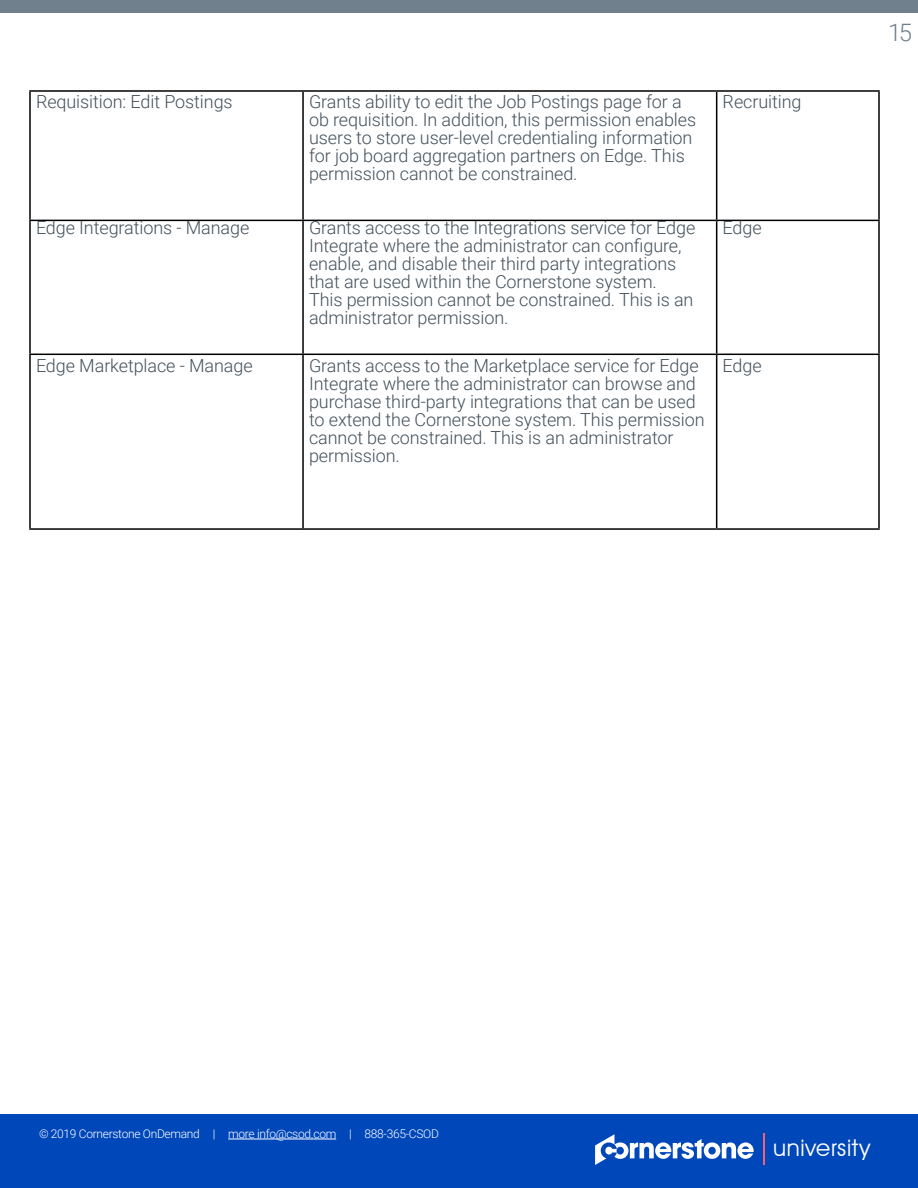
<style>
.page{position:relative;width:918px;height:1188px;background:#fff}
.page>*{position:absolute;margin:0;border:0;box-sizing:border-box;transform-origin:0 0}
.t1{font:300 24px "Roboto";color:#71808d}
.t2{font:23.25px "Avant Garde IT Cby BT";letter-spacing:.025em;color:#fff}
.t3{font:300 18px/18px "Roboto";letter-spacing:-.005em;color:#43505a}
.t4{font:300 12px "Roboto";letter-spacing:-.025em;color:#fff}
</style>
<div class="page">
<div style="left:0;top:0;width:918px;height:14px;background:#70818d"></div>
<div style="left:0;top:1114px;width:918px;height:74px;background:#0047ba"></div>
<hr style="left:228px;top:1139px;width:108px;height:1px;background:#fff">
<hr style="left:764px;top:1134px;width:1px;height:31px;background:#f26178">
<svg style="left:595px;top:1134px;width:159px;height:31px"></svg>
<hr style="left:29px;top:90px;width:274px;height:2px;background:#000">
<hr style="left:29px;top:92px;width:2px;height:128px;background:#000">
<hr style="left:303px;top:90px;width:414px;height:2px;background:#000">
<hr style="left:302px;top:92px;width:2px;height:128px;background:#000">
<hr style="left:717px;top:90px;width:163px;height:2px;background:#000">
<hr style="left:716px;top:92px;width:1px;height:128px;background:#000">
<hr style="left:878px;top:92px;width:2px;height:128px;background:#000">
<hr style="left:29px;top:220px;width:274px;height:1px;background:#000">
<hr style="left:29px;top:221px;width:2px;height:133px;background:#000">
<hr style="left:303px;top:220px;width:414px;height:1px;background:#000">
<hr style="left:302px;top:221px;width:2px;height:133px;background:#000">
<hr style="left:717px;top:220px;width:163px;height:1px;background:#000">
<hr style="left:716px;top:221px;width:1px;height:133px;background:#000">
<hr style="left:878px;top:221px;width:2px;height:133px;background:#000">
<hr style="left:29px;top:354px;width:274px;height:1px;background:#000">
<hr style="left:29px;top:355px;width:2px;height:173px;background:#000">
<hr style="left:303px;top:354px;width:414px;height:1px;background:#000">
<hr style="left:302px;top:355px;width:2px;height:173px;background:#000">
<hr style="left:717px;top:354px;width:163px;height:1px;background:#000">
<hr style="left:716px;top:355px;width:1px;height:173px;background:#000">
<hr style="left:878px;top:355px;width:2px;height:173px;background:#000">
<hr style="left:29px;top:528px;width:274px;height:2px;background:#000">
<hr style="left:303px;top:528px;width:414px;height:2px;background:#000">
<hr style="left:717px;top:528px;width:163px;height:2px;background:#000">
<p class="t3" style="left:36px;top:92px;width:198px">Requisition: Edit Postings</p>
<p class="t3" style="left:309px;top:92px;width:389px">Grants ability to edit the Job Postings page for a ob requisition. In addition, this permission enables users to store user-level credentialing information for job board aggregation partners on Edge. This permission cannot be constrained.</p>
<p class="t3" style="left:723px;top:92px;width:80px">Recruiting</p>
<p class="t3" style="left:36px;top:218px;width:215px">Edge Integrations - Manage</p>
<p class="t3" style="left:309px;top:218px;width:388px">Grants access to the Integrations service for Edge Integrate where the administrator can configure, enable, and disable their third party integrations that are used within the Cornerstone system.<br>This permission cannot be constrained. This is an administrator permission.</p>
<p class="t3" style="left:723px;top:218px;width:41px">Edge</p>
<p class="t3" style="left:36px;top:356px;width:218px">Edge Marketplace - Manage</p>
<p class="t3" style="left:309px;top:356px;width:397px">Grants access to the Marketplace service for Edge Integrate where the administrator can browse and purchase third-party integrations that can be used to extend the Cornerstone system. This permission cannot be constrained. This is an administrator permission.</p>
<p class="t3" style="left:723px;top:356px;width:41px">Edge</p>
<h1 class="t1" style="left:888px;top:15px;width:25px">15</h1>
<p class="t4" style="left:39px;top:1125px;width:401px">© 2019 Cornerstone OnDemand | more info@csod.com | 888-365-CSOD</p>
<p class="t2" style="left:773px;top:1134px;width:99px">university</p>
</div>
